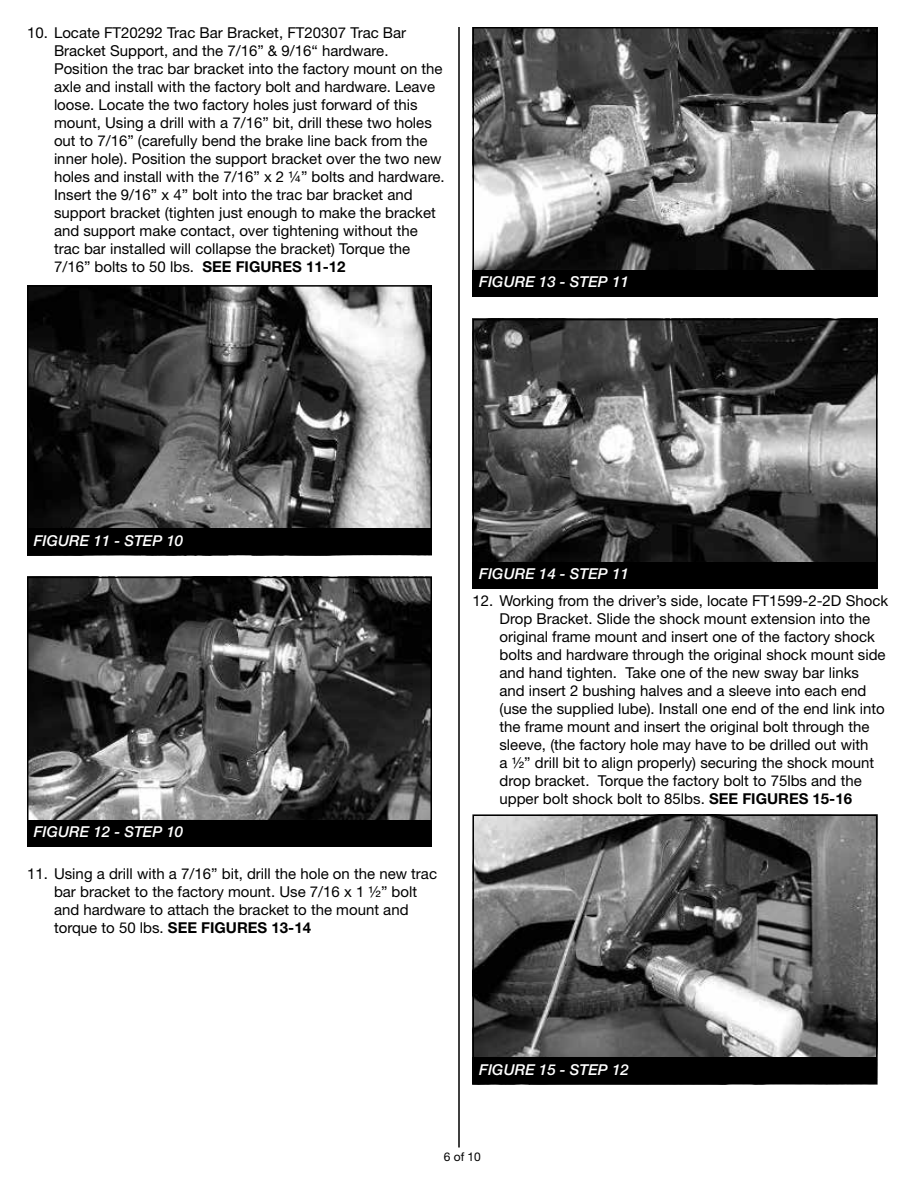
<style>
.page{position:relative;width:918px;height:1188px;background:#fff}
.page>*{position:absolute;margin:0;border:0;box-sizing:border-box;transform-origin:0 0}
.t1{font:15px/18px "Helvetica Neue LT Std";color:#000}
.t2{font:italic 500 15px "Helvetica Neue LT Std";color:#fff}
.t3{font:12px "Helvetica Neue LT Std";color:#000}
.s1{font-weight:700}
</style>
<div class="page">
<hr style="left:458px;top:27px;width:2px;height:1121px;background:#000">
<img style="left:30px;top:288px;width:399px;height:240px">
<div style="left:27px;top:285px;width:405px;height:270px;border:2px solid #000"></div>
<div style="left:27px;top:528px;width:405px;height:27px;background:#000"></div>
<img style="left:30px;top:580px;width:399px;height:240px">
<div style="left:27px;top:577px;width:405px;height:270px;border:2px solid #000"></div>
<div style="left:27px;top:820px;width:405px;height:27px;background:#000"></div>
<img style="left:475px;top:30px;width:400px;height:240px">
<div style="left:472px;top:27px;width:406px;height:270px;border:2px solid #000"></div>
<div style="left:472px;top:270px;width:406px;height:27px;background:#000"></div>
<img style="left:475px;top:322px;width:400px;height:240px">
<div style="left:472px;top:319px;width:406px;height:270px;border:2px solid #000"></div>
<div style="left:472px;top:562px;width:406px;height:27px;background:#000"></div>
<img style="left:475px;top:817px;width:400px;height:241px">
<div style="left:472px;top:814px;width:406px;height:270px;border:2px solid #000"></div>
<div style="left:472px;top:1058px;width:406px;height:26px;background:#000"></div>
<p class="t1" style="left:54px;top:23px;width:392px;text-indent:-27px">10. Locate FT20292 Trac Bar Bracket, FT20307 Trac Bar Bracket Support, and the 7/16” &amp; 9/16“ hardware.<br>Position the trac bar bracket into the factory mount on the axle and install with the factory bolt and hardware. Leave loose. Locate the two factory holes just forward of this mount, Using a drill with a 7/16” bit, drill these two holes out to 7/16” (carefully bend the brake line back from the inner hole). Position the support bracket over the two new holes and install with the 7/16” x 2 ¼” bolts and hardware.<br>Insert the 9/16” x 4” bolt into the trac bar bracket and support bracket (tighten just enough to make the bracket and support make contact, over tightening without the trac bar installed will collapse the bracket) Torque the 7/16” bolts to 50 lbs. <span class="s1">SEE FIGURES 11-12</span></p>
<p class="t2" style="left:479px;top:273px;width:151px">FIGURE 13 - STEP 11</p>
<p class="t2" style="left:34px;top:531px;width:151px">FIGURE 11 - STEP 10</p>
<p class="t2" style="left:34px;top:823px;width:151px">FIGURE 12 - STEP 10</p>
<p class="t1" style="left:54px;top:865px;width:385px;text-indent:-27px">11. Using a drill with a 7/16” bit, drill the hole on the new trac bar bracket to the factory mount. Use 7/16 x 1 ½” bolt and hardware to attach the bracket to the mount and torque to 50 lbs. <span class="s1">SEE FIGURES 13-14</span></p>
<p class="t2" style="left:479px;top:565px;width:151px">FIGURE 14 - STEP 11</p>
<p class="t1" style="left:499px;top:592px;width:390px;text-indent:-27px">12. Working from the driver’s side, locate FT1599-2-2D Shock Drop Bracket. Slide the shock mount extension into the original frame mount and insert one of the factory shock bolts and hardware through the original shock mount side and hand tighten. Take one of the new sway bar links<br>and insert 2 bushing halves and a sleeve into each end (use the supplied lube). Install one end of the end link into the frame mount and insert the original bolt through the sleeve, (the factory hole may have to be drilled out with<br>a ½” drill bit to align properly) securing the shock mount drop bracket. Torque the factory bolt to 75lbs and the upper bolt shock bolt to 85lbs. <span class="s1">SEE FIGURES 15-16</span></p>
<p class="t2" style="left:479px;top:1061px;width:151px">FIGURE 15 - STEP 12</p>
<p class="t3" style="left:444px;top:1150px;width:39px">6 of 10</p>
</div>
